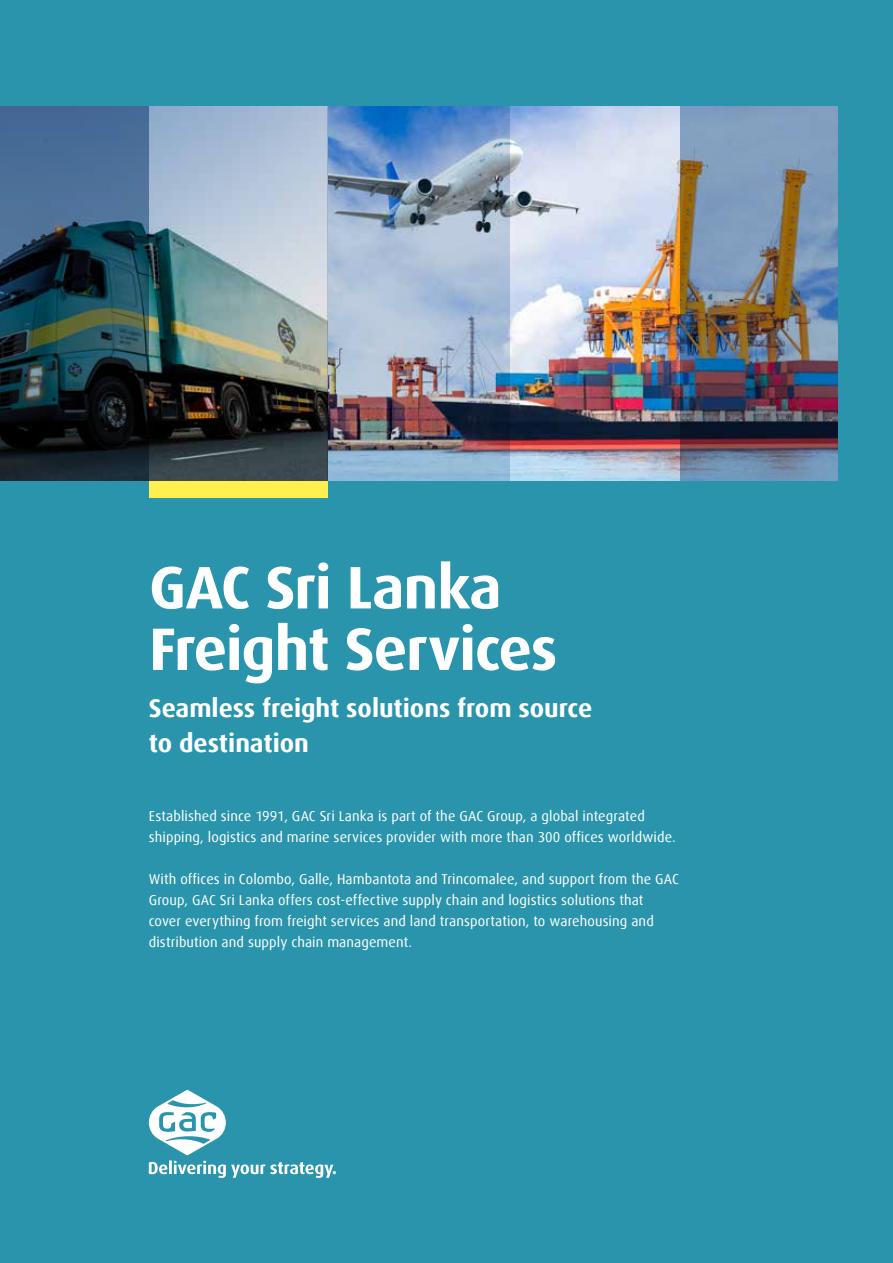
<style>
.page{position:relative;width:893px;height:1263px;background:#2994ac}
.page>*{position:absolute;margin:0;border:0;box-sizing:border-box;transform-origin:0 0}
.t1{font:700 60px/61.5px "Dax Offc";letter-spacing:-.02em;color:#fff}
.t2{font:700 25.5px/34.5px "Dax Offc";letter-spacing:-.005em;color:#fff}
.t3{font:14.25px/21px "Dax Offc";letter-spacing:.01em;color:#fff}
</style>
<div class="page">
<div style="left:149px;top:480px;width:178px;height:17px;background:#fff04f"></div>
<img style="left:510px;top:106px;width:170px;height:374px">
<img style="left:149px;top:106px;width:178px;height:374px">
<svg style="left:149px;top:1090px;width:187px;height:88px"></svg>
<svg style="left:0;top:106px;width:149px;height:374px;background:#274355"></svg>
<img style="left:680px;top:106px;width:158px;height:374px">
<img style="left:327px;top:106px;width:183px;height:374px">
<h1 class="t1" style="left:149px;top:557px;width:410px">GAC Sri Lanka<br>Freight Services</h1>
<h2 class="t2" style="left:149px;top:692px;width:445px">Seamless freight solutions from source to destination</h2>
<p class="t3" style="left:149px;top:806px;width:528px">Established since 1991, GAC Sri Lanka is part of the GAC Group, a global integrated shipping, logistics and marine services provider with more than 300 offices worldwide.</p>
<p class="t3" style="left:149px;top:869px;width:532px">With offices in Colombo, Galle, Hambantota and Trincomalee, and support from the GAC Group, GAC Sri Lanka offers cost-effective supply chain and logistics solutions that cover everything from freight services and land transportation, to warehousing and distribution and supply chain management.</p>
</div>
